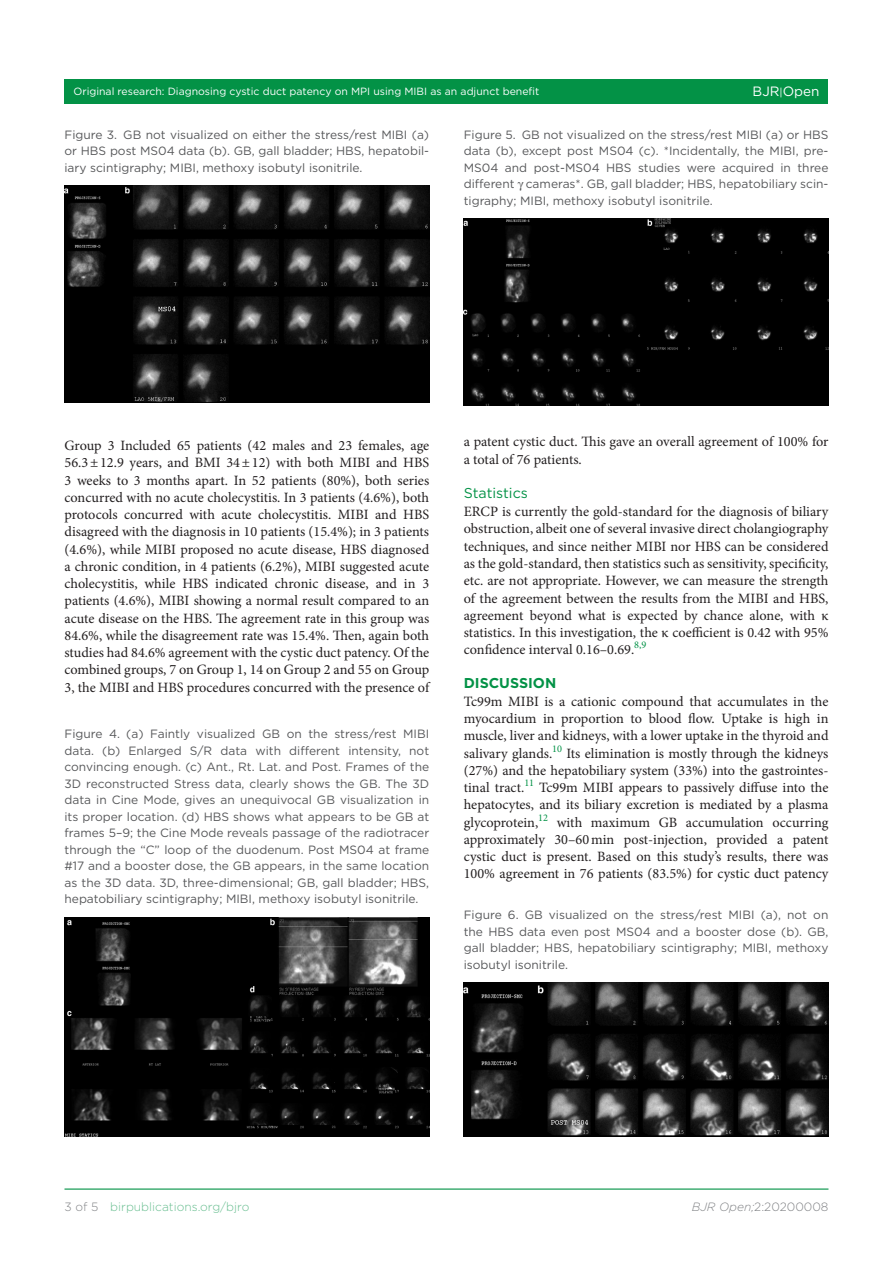
<style>
.page{position:relative;width:893px;height:1263px;background:#fff}
.page>*{position:absolute;margin:0;border:0;box-sizing:border-box;transform-origin:0 0}
.t1{font:14.25px/17.2px "Minion Pro";color:#231f20;text-align:justify}
.t2{font:14.25px "Gotham";color:#039246}
.t3{font:700 14.25px "Gotham";color:#039246}
.t4{font:13.5px "Gotham";color:#fff}
.t5{font:12px/16.5px "Gotham";color:#57585a;text-align:justify}
.t6{font:300 12px "Gotham";color:#68be90}
.t7{font:300 12px "Gotham";color:#808285}
.t8{font:10.5px "Gotham";color:#fff}
.s1{font-size:10.5px}
.s2{color:#808285}
.s3{font-style:italic}
</style>
<div class="page">
<hr style="left:64px;top:1188px;width:764px;height:2px;background:#039246">
<div style="left:64px;top:79px;width:764px;height:24px;background:#039246"></div>
<img style="left:64px;top:186px;width:365px;height:217px">
<img style="left:64px;top:917px;width:365px;height:219px">
<img style="left:464px;top:219px;width:364px;height:186px">
<img style="left:464px;top:982px;width:364px;height:154px">
<p class="t8" style="left:74px;top:85px;width:467px">Original research: Diagnosing cystic duct patency on MPI using MIBI as an adjunct benefit</p>
<p class="t4" style="left:753px;top:82px;width:68px">BJR<span class="s1">|</span>Open</p>
<p class="t5" style="left:64px;top:126px;width:366px">Figure 3. GB not visualized on either the stress/rest MIBI (a) or HBS post MS04 data (b). GB, gall bladder; HBS, hepatobil&shy;iary scintigraphy; MIBI, methoxy isobutyl isonitrile.</p>
<p class="t5" style="left:464px;top:126px;width:366px">Figure 5. GB not visualized on the stress/rest MIBI (a) or HBS data (b), except post MS04 (c). *Incidentally, the MIBI, pre-MS04 and post-MS04 HBS studies were acquired in three different cameras*. GB, gall bladder; HBS, hepatobiliary scin&shy;tigraphy; MIBI, methoxy isobutyl isonitrile.</p>
<p class="t1" style="left:64px;top:437px;width:366px">Group 3 Included 65 patients (42 males and 23 females, age 56.3±12.9 years, and BMI 34±12) with both MIBI and HBS 3 weeks to 3 months apart. In 52 patients (80%), both series concurred with no acute cholecystitis. In 3 patients (4.6%), both protocols concurred with acute cholecystitis. MIBI and HBS disagreed with the diagnosis in 10 patients (15.4%); in 3 patients (4.6%), while MIBI proposed no acute disease, HBS diagnosed a chronic condition, in 4 patients (6.2%), MIBI suggested acute cholecystitis, while HBS indicated chronic disease, and in 3 patients (4.6%), MIBI showing a normal result compared to an acute disease on the HBS. The agreement rate in this group was 84.6%, while the disagreement rate was 15.4%. Then, again both studies had 84.6% agreement with the cystic duct patency. Of the combined groups, 7 on Group 1, 14 on Group 2 and 55 on Group 3, the MIBI and HBS procedures concurred with the presence of</p>
<p class="t1" style="left:464px;top:433px;width:366px">a patent cystic duct. This gave an overall agreement of 100% for a total of 76 patients.</p>
<p class="t2" style="left:464px;top:484px;width:66px">Statistics</p>
<p class="t1" style="left:464px;top:503px;width:366px">ERCP is currently the gold-standard for the diagnosis of biliary obstruction, albeit one of several invasive direct cholangiography techniques, and since neither MIBI nor HBS can be considered as the gold-standard, then statistics such as sensitivity, specificity, etc. are not appropriate. However, we can measure the strength of the agreement between the results from the MIBI and HBS, agreement beyond what is expected by chance alone, with κ statistics. In this investigation, the κ coefficient is 0.42 with 95% confidence interval 0.16–0.69.<sup>8,9</sup></p>
<p class="t3" style="left:464px;top:673px;width:94px">DISCUSSION</p>
<p class="t1" style="left:464px;top:693px;width:366px">Tc99m MIBI is a cationic compound that accumulates in the myocardium in proportion to blood flow. Uptake is high in muscle, liver and kidneys, with a lower uptake in the thyroid and salivary glands.<sup>10</sup> Its elimination is mostly through the kidneys (27%) and the hepatobiliary system (33%) into the gastrointes&shy;tinal tract.<sup>11</sup> Tc99m MIBI appears to passively diffuse into the hepatocytes, and its biliary excretion is mediated by a plasma glycoprotein,<sup>12</sup> with maximum GB accumulation occurring approximately 30–60min post-injection, provided a patent cystic duct is present. Based on this study’s results, there was 100% agreement in 76 patients (83.5%) for cystic duct patency</p>
<p class="t5" style="left:64px;top:725px;width:366px">Figure 4. (a) Faintly visualized GB on the stress/rest MIBI data. (b) Enlarged S/R data with different intensity, not convincing enough. (c) Ant., Rt. Lat. and Post. Frames of the 3D reconstructed Stress data, clearly shows the GB. The 3D data in Cine Mode, gives an unequivocal GB visualization in its proper location. (d) HBS shows what appears to be GB at frames 5–9; the Cine Mode reveals passage of the radiotracer through the “C” loop of the duodenum. Post MS04 at frame #17 and a booster dose, the GB appears, in the same location as the 3D data. 3D, three-dimensional; GB, gall bladder; HBS, hepatobiliary scintigraphy; MIBI, methoxy isobutyl isonitrile.</p>
<p class="t5" style="left:464px;top:906px;width:366px">Figure 6. GB visualized on the stress/rest MIBI (a), not on the HBS data even post MS04 and a booster dose (b). GB, gall bladder; HBS, hepatobiliary scintigraphy; MIBI, methoxy isobutyl isonitrile.</p>
<p class="t6" style="left:64px;top:1199px;width:186px"><span class="s2">3 of 5</span> birpublications.org/bjro</p>
<p class="t7" style="left:692px;top:1199px;width:138px"><span class="s3">BJR Open;</span>2:20200008</p>
</div>
